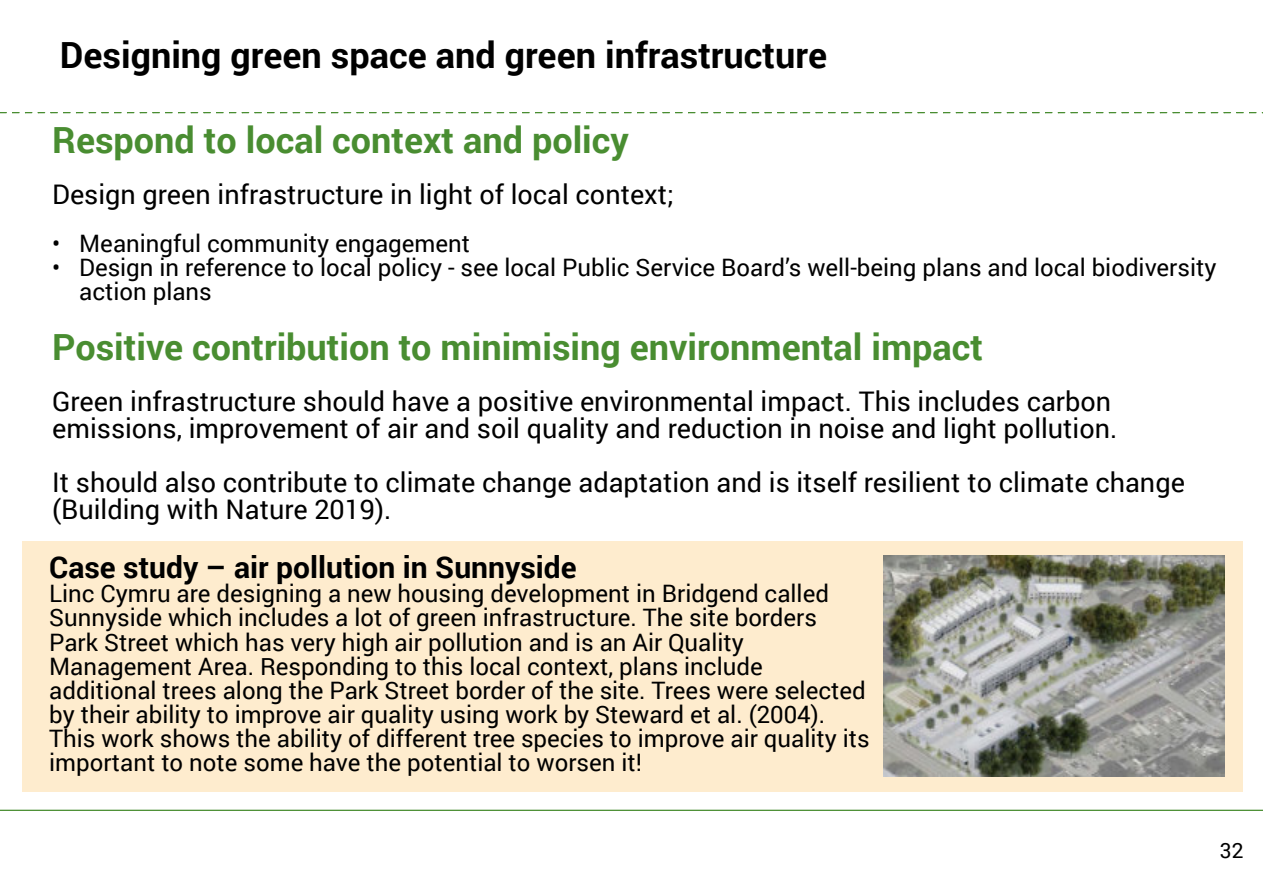
<style>
.page{position:relative;width:1263px;height:894px;background:#fff}
.page>*{position:absolute;margin:0;border:0;box-sizing:border-box;transform-origin:0 0}
.t1{font:700 36px "Roboto";color:#498d31}
.t2{font:700 36px "Roboto";color:#000}
.t3{font:700 30px "Roboto";color:#000}
.t4{font:27px/27px "Roboto";color:#000}
.t5{font:24px/24px "Roboto";color:#000}
.t6{font:21px "Roboto";color:#000}
</style>
<div class="page">
<svg style="left:0;top:112px;width:1263px;height:1px"></svg>
<hr style="left:0;top:809px;width:1263px;height:1px;background:#498d31">
<div style="left:22px;top:540px;width:1220px;height:251px;background:#feecce"></div>
<img style="left:883px;top:555px;width:341px;height:220px">
<h1 class="t2" style="left:60px;top:30px;width:769px">Designing green space and green infrastructure</h1>
<h1 class="t1" style="left:52px;top:115px;width:578px">Respond to local context and policy</h1>
<p class="t4" style="left:52px;top:180px;width:623px">Design green infrastructure in light of local context;</p>
<p class="t5" style="left:52px;top:230px;width:419px">• Meaningful community engagement</p>
<p class="t5" style="left:79px;top:254px;width:1139px;text-indent:-27px">• Design in reference to local policy - see local Public Service Board’s well-being plans and local biodiversity action plans</p>
<h1 class="t1" style="left:52px;top:322px;width:932px">Positive contribution to minimising environmental impact</h1>
<p class="t4" style="left:52px;top:387px;width:1067px">Green infrastructure should have a positive environmental impact. This includes carbon emissions, improvement of air and soil quality and reduction in noise and light pollution.</p>
<p class="t4" style="left:52px;top:468px;width:1134px">It should also contribute to climate change adaptation and is itself resilient to climate change (Building with Nature 2019).</p>
<p class="t3" style="left:49px;top:546px;width:529px">Case study – air pollution in Sunnyside</p>
<p class="t5" style="left:49px;top:581px;width:822px">Linc Cymru are designing a new housing development in Bridgend called Sunnyside which includes a lot of green infrastructure. The site borders Park Street which has very high air pollution and is an Air Quality Management Area. Responding to this local context, plans include additional trees along the Park Street border of the site. Trees were selected by their ability to improve air quality using work by Steward et al. (2004).<br>This work shows the ability of different tree species to improve air quality its important to note some have the potential to worsen it!</p>
<p class="t6" style="left:1220px;top:835px;width:25px">32</p>
</div>
